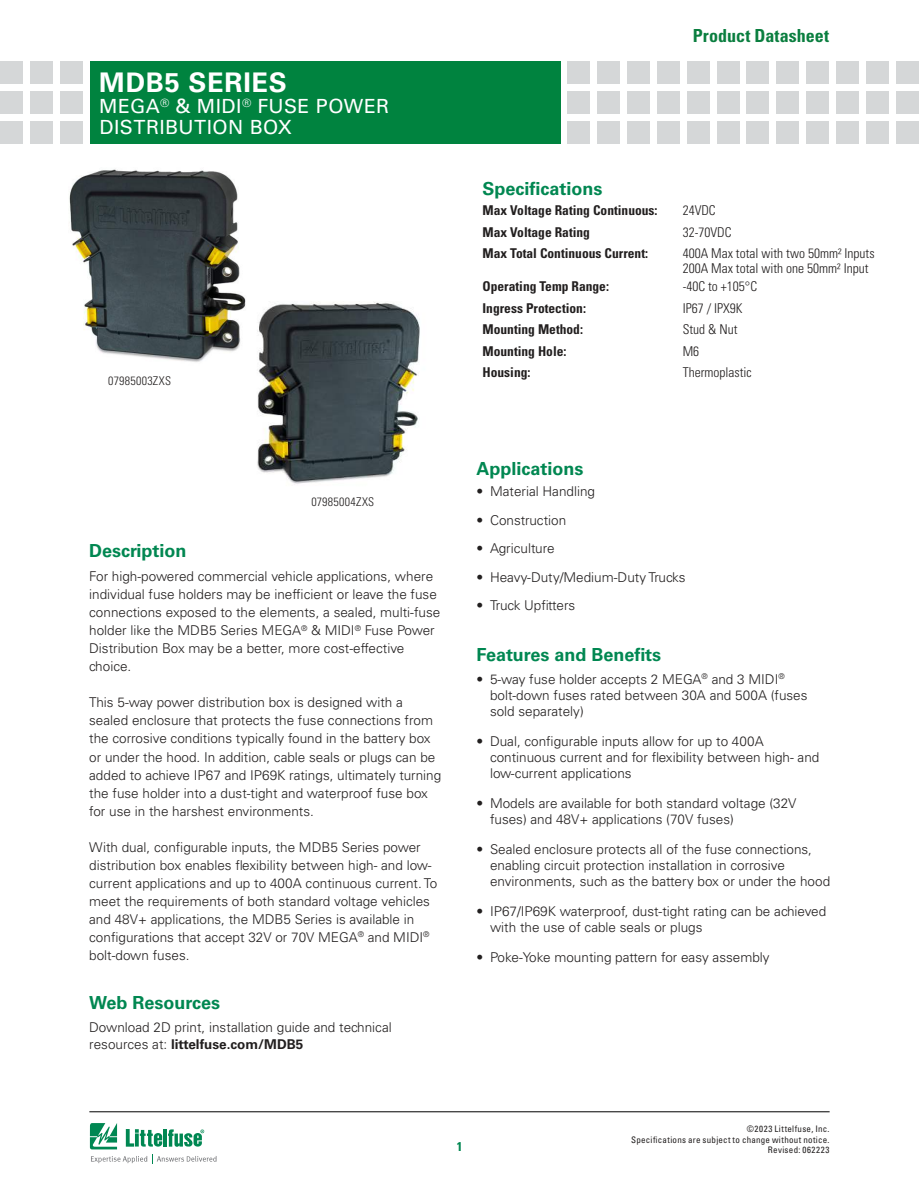
<style>
.page{position:relative;width:919px;height:1191px;background:#fff}
.page>*{position:absolute;margin:0;border:0;box-sizing:border-box;transform-origin:0 0}
.t1{font:700 27px "Univers LT Std";letter-spacing:.03em;color:#fff}
.t2{font:19.5px/21px "Univers LT Std";letter-spacing:.02em;color:#fff}
.t3{font:700 18px "Univers LT Std";color:#008751}
.t4{font:700 condensed 18px "Univers LT Std";color:#0a7e3f}
.t5{font:300 13.5px/18px "Univers LT Std";color:#221f1f}
.t6{font:700 condensed 13.5px "Univers LT Std";color:#221f1f}
.t7{font:300 condensed 13.5px/15px "Univers LT Std";color:#221f1f}
.t8{font:700 condensed 12.75px "Univers LT Std";color:#008751}
.t9{font:300 condensed 12px "Univers LT Std";letter-spacing:.025em;color:#221f1f}
.t10{font:condensed 9px/10.8px "Univers LT Std";letter-spacing:.03em;color:#221f1f;text-align:right}
.s1{font-weight:700}
</style>
<div class="page">
<hr style="left:89px;top:1111px;width:740px;height:1px;background:#000">
<div style="left:90px;top:61px;width:470px;height:82px;background:#00833f"></div>
<div style="left:60px;top:61px;width:23px;height:23px;background:#d5d7d8"></div>
<div style="left:60px;top:91px;width:23px;height:23px;background:#d5d7d8"></div>
<div style="left:60px;top:121px;width:23px;height:22px;background:#d5d7d8"></div>
<div style="left:30px;top:61px;width:23px;height:23px;background:#d5d7d8"></div>
<div style="left:30px;top:91px;width:23px;height:23px;background:#d5d7d8"></div>
<div style="left:30px;top:121px;width:23px;height:22px;background:#d5d7d8"></div>
<div style="left:0;top:61px;width:23px;height:23px;background:#d5d7d8"></div>
<div style="left:0;top:91px;width:23px;height:23px;background:#d5d7d8"></div>
<div style="left:0;top:121px;width:23px;height:22px;background:#d5d7d8"></div>
<div style="left:567px;top:61px;width:23px;height:23px;background:#d5d7d8"></div>
<div style="left:567px;top:91px;width:23px;height:23px;background:#d5d7d8"></div>
<div style="left:567px;top:121px;width:23px;height:22px;background:#d5d7d8"></div>
<div style="left:597px;top:61px;width:23px;height:23px;background:#d5d7d8"></div>
<div style="left:597px;top:91px;width:23px;height:23px;background:#d5d7d8"></div>
<div style="left:597px;top:121px;width:23px;height:22px;background:#d5d7d8"></div>
<div style="left:627px;top:61px;width:23px;height:23px;background:#d5d7d8"></div>
<div style="left:627px;top:91px;width:23px;height:23px;background:#d5d7d8"></div>
<div style="left:627px;top:121px;width:23px;height:22px;background:#d5d7d8"></div>
<div style="left:657px;top:61px;width:22px;height:23px;background:#d5d7d8"></div>
<div style="left:657px;top:91px;width:22px;height:23px;background:#d5d7d8"></div>
<div style="left:657px;top:121px;width:22px;height:22px;background:#d5d7d8"></div>
<div style="left:686px;top:61px;width:23px;height:23px;background:#d5d7d8"></div>
<div style="left:686px;top:91px;width:23px;height:23px;background:#d5d7d8"></div>
<div style="left:686px;top:121px;width:23px;height:22px;background:#d5d7d8"></div>
<div style="left:716px;top:61px;width:23px;height:23px;background:#d5d7d8"></div>
<div style="left:716px;top:91px;width:23px;height:23px;background:#d5d7d8"></div>
<div style="left:716px;top:121px;width:23px;height:22px;background:#d5d7d8"></div>
<div style="left:746px;top:61px;width:23px;height:23px;background:#d5d7d8"></div>
<div style="left:746px;top:91px;width:23px;height:23px;background:#d5d7d8"></div>
<div style="left:746px;top:121px;width:23px;height:22px;background:#d5d7d8"></div>
<div style="left:806px;top:61px;width:22px;height:23px;background:#d5d7d8"></div>
<div style="left:806px;top:91px;width:22px;height:23px;background:#d5d7d8"></div>
<div style="left:806px;top:121px;width:22px;height:22px;background:#d5d7d8"></div>
<div style="left:776px;top:61px;width:23px;height:23px;background:#d5d7d8"></div>
<div style="left:776px;top:91px;width:23px;height:23px;background:#d5d7d8"></div>
<div style="left:776px;top:121px;width:23px;height:22px;background:#d5d7d8"></div>
<div style="left:835px;top:61px;width:23px;height:23px;background:#d5d7d8"></div>
<div style="left:835px;top:91px;width:23px;height:23px;background:#d5d7d8"></div>
<div style="left:835px;top:121px;width:23px;height:22px;background:#d5d7d8"></div>
<div style="left:865px;top:61px;width:23px;height:23px;background:#d5d7d8"></div>
<div style="left:865px;top:91px;width:23px;height:23px;background:#d5d7d8"></div>
<div style="left:865px;top:121px;width:23px;height:22px;background:#d5d7d8"></div>
<div style="left:895px;top:61px;width:23px;height:23px;background:#d5d7d8"></div>
<div style="left:895px;top:91px;width:23px;height:23px;background:#d5d7d8"></div>
<div style="left:895px;top:121px;width:23px;height:22px;background:#d5d7d8"></div>
<svg style="left:90px;top:1123px;width:126px;height:40px"></svg>
<img style="left:69px;top:169px;width:177px;height:193px">
<img style="left:257px;top:301px;width:163px;height:184px">
<h1 class="t1" style="left:99px;top:72px;width:189px">MDB5 SERIES</h1>
<h2 class="t2" style="left:99px;top:96px;width:291px">MEGA<sup>®</sup> &amp; MIDI<sup>®</sup> FUSE POWER<br>DISTRIBUTION BOX</h2>
<p class="t9" style="left:108px;top:376px;width:64px">07985003ZXS</p>
<h3 class="t4" style="left:692px;top:26px;width:138px">Product Datasheet</h3>
<h3 class="t3" style="left:482px;top:182px;width:122px">Specifications</h3>
<p class="t6" style="left:482px;top:205px;width:177px">Max Voltage Rating Continuous:</p>
<p class="t7" style="left:682px;top:204px;width:34px">24VDC</p>
<p class="t6" style="left:482px;top:227px;width:109px">Max Voltage Rating</p>
<p class="t7" style="left:682px;top:226px;width:50px">32-70VDC</p>
<p class="t6" style="left:482px;top:248px;width:167px">Max Total Continuous Current:</p>
<p class="t7" style="left:682px;top:247px;width:193px">400A Max total with two 50mm² Inputs<br>200A Max total with one 50mm² Input</p>
<p class="t6" style="left:482px;top:281px;width:128px">Operating Temp Range:</p>
<p class="t7" style="left:682px;top:280px;width:76px">-40C to +105°C</p>
<p class="t6" style="left:482px;top:303px;width:105px">Ingress Protection:</p>
<p class="t7" style="left:682px;top:301px;width:61px">IP67 / IPX9K</p>
<p class="t6" style="left:482px;top:324px;width:102px">Mounting Method:</p>
<p class="t7" style="left:682px;top:323px;width:56px">Stud &amp; Nut</p>
<p class="t6" style="left:482px;top:346px;width:85px">Mounting Hole:</p>
<p class="t7" style="left:682px;top:344px;width:18px">M6</p>
<p class="t6" style="left:482px;top:367px;width:49px">Housing:</p>
<p class="t7" style="left:682px;top:366px;width:70px">Thermoplastic</p>
<p class="t9" style="left:311px;top:497px;width:64px">07985004ZXS</p>
<h3 class="t3" style="left:89px;top:543px;width:99px">Description</h3>
<p class="t5" style="left:89px;top:569px;width:352px">For high-powered commercial vehicle applications, where individual fuse holders may be inefficient or leave the fuse connections exposed to the elements, a sealed, multi-fuse holder like the MDB5 Series MEGA<sup>®</sup> &amp; MIDI<sup>®</sup> Fuse Power Distribution Box may be a better, more cost-effective choice.</p>
<p class="t5" style="left:89px;top:695px;width:353px">This 5-way power distribution box is designed with a sealed enclosure that protects the fuse connections from the corrosive conditions typically found in the battery box or under the hood. In addition, cable seals or plugs can be added to achieve IP67 and IP69K ratings, ultimately turning the fuse holder into a dust-tight and waterproof fuse box for use in the harshest environments.</p>
<p class="t5" style="left:89px;top:839px;width:349px">With dual, configurable inputs, the MDB5 Series power distribution box enables flexibility between high- and low&shy;current applications and up to 400A continuous current. To meet the requirements of both standard voltage vehicles and 48V+ applications, the MDB5 Series is available in configurations that accept 32V or 70V MEGA<sup>®</sup> and MIDI<sup>® </sup>bolt-down fuses.</p>
<h3 class="t3" style="left:89px;top:995px;width:132px">Web Resources</h3>
<p class="t5" style="left:89px;top:1020px;width:304px;line-height:16.5px">Download 2D print, installation guide and technical resources at: <span class="s1">littelfuse.com/MDB5</span></p>
<h3 class="t3" style="left:476px;top:461px;width:109px">Applications</h3>
<p class="t5" style="left:476px;top:483px;width:120px">• Material Handling</p>
<p class="t5" style="left:476px;top:512px;width:91px">• Construction</p>
<p class="t5" style="left:476px;top:540px;width:80px">• Agriculture</p>
<p class="t5" style="left:476px;top:569px;width:211px">• Heavy-Duty/Medium-Duty Trucks</p>
<p class="t5" style="left:476px;top:597px;width:100px">• Truck Upfitters</p>
<h3 class="t3" style="left:476px;top:647px;width:186px">Features and Benefits</h3>
<p class="t5" style="left:490px;top:672px;width:319px;line-height:16.2px;text-indent:-13px">• 5-way fuse holder accepts 2 MEGA<sup>®</sup> and 3 MIDI<sup>® </sup>bolt-down fuses rated between 30A and 500A (fuses sold separately)</p>
<p class="t5" style="left:490px;top:734px;width:331px;line-height:16.2px;text-indent:-14px">• Dual, configurable inputs allow for up to 400A continuous current and for flexibility between high- and low-current applications</p>
<p class="t5" style="left:490px;top:796px;width:308px;line-height:16.2px;text-indent:-14px">• Models are available for both standard voltage (32V fuses) and 48V+ applications (70V fuses)</p>
<p class="t5" style="left:490px;top:842px;width:341px;line-height:16.2px;text-indent:-14px">• Sealed enclosure protects all of the fuse connections, enabling circuit protection installation in corrosive environments, such as the battery box or under the hood</p>
<p class="t5" style="left:490px;top:904px;width:338px;line-height:16.2px;text-indent:-14px">• IP67/IP69K waterproof, dust-tight rating can be achieved with the use of cable seals or plugs</p>
<p class="t5" style="left:476px;top:949px;width:295px">• Poke-Yoke mounting pattern for easy assembly</p>
<p class="t8" style="left:456px;top:1141px;width:7px">1</p>
<p class="t10" style="left:631px;top:1123px;width:200px">©2023 Littelfuse, Inc.<br>Specifications are subject to change without notice.<br>Revised: 062223</p>
</div>
